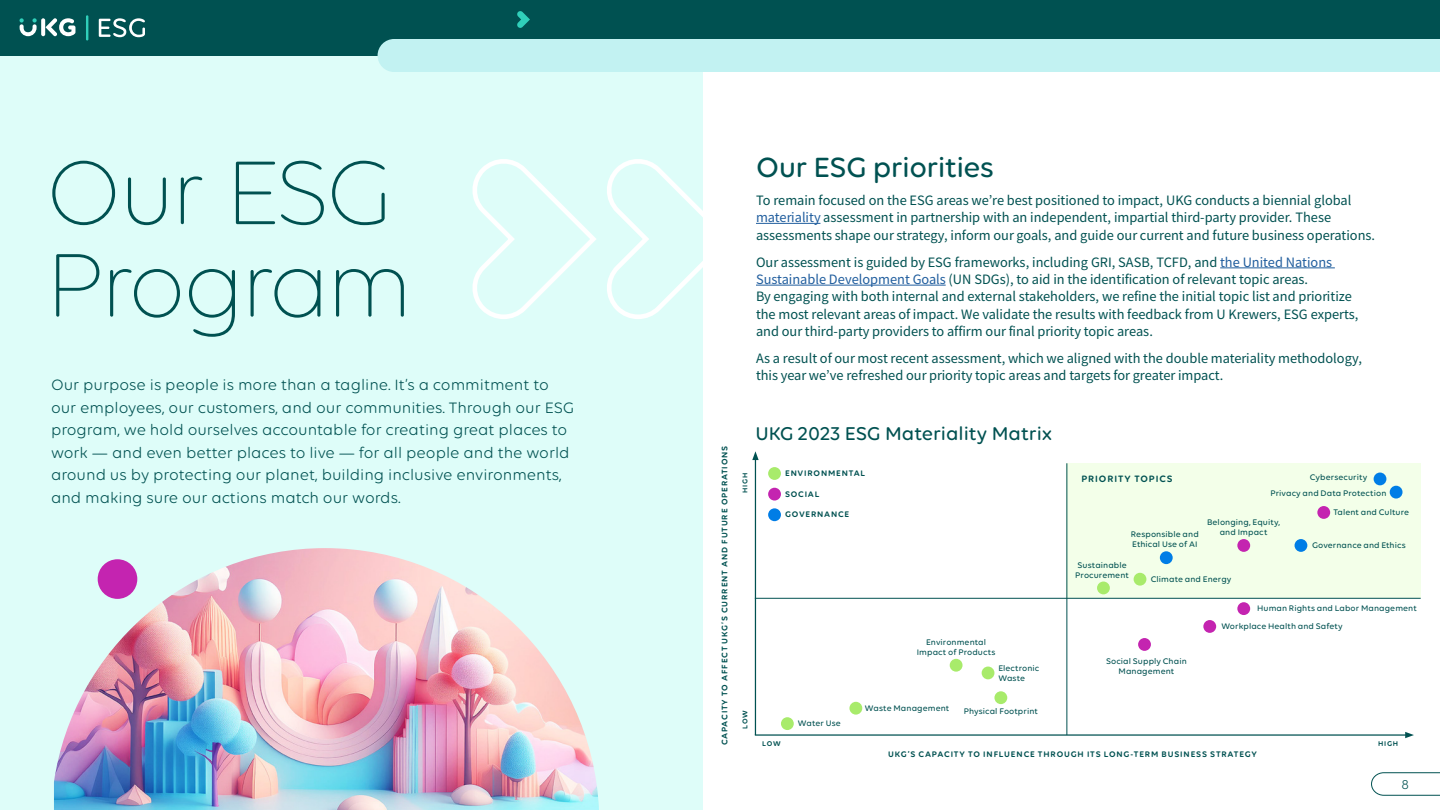
<style>
.page{position:relative;width:1440px;height:810px;background:#fff}
.page>*{position:absolute;margin:0;border:0;box-sizing:border-box;transform-origin:0 0}
.t1{font:300 97.5px/92.5px "Volte Rounded";letter-spacing:-.06em;color:#005151}
.t2{font:500 30px "Volte Rounded";letter-spacing:-.015em;color:#005151}
.t3{font:500 20px "Volte Rounded";color:#005151}
.t4{font:16.25px/22.5px "Volte Rounded";color:#005151}
.t5{font:14.38px/17.2px "Source Sans Variable";color:#005151}
.t6{font:13.75px "Volte Rounded";color:#005151}
.t7{font:600 10px "Volte Rounded";letter-spacing:.095em;color:#005151}
.t8{font:500 8.75px/10px "Volte Rounded";letter-spacing:.01em;color:#005151}
.t9{font:600 8.75px "Volte Rounded";letter-spacing:.095em;color:#005151}
.t10{font:600 7.5px "Volte Rounded";letter-spacing:.1em;color:#005151}
.s1{color:#215e9e}
</style>
<div class="page">
<div style="left:0;top:55px;width:703px;height:755px;background:#defdf9"></div>
<hr style="left:756px;top:223px;width:64px;height:1px;background:#215e9e">
<hr style="left:1220px;top:268px;width:115px;height:1px;background:#215e9e">
<hr style="left:756px;top:285px;width:190px;height:1px;background:#215e9e">
<img style="left:54px;top:548px;width:545px;height:262px">
<svg style="left:472px;top:159px;width:231px;height:160px"></svg>
<div style="left:98px;top:559px;width:39px;height:40px;background:#c424b0;border-radius:50%"></div>
<div style="left:1066px;top:463px;width:355px;height:135px;background:#f3ffe9"></div>
<hr style="left:755px;top:458px;width:1px;height:277px;background:#005151">
<svg style="left:752px;top:451px;width:7px;height:9px"></svg>
<hr style="left:755px;top:734px;width:652px;height:2px;background:#005151">
<svg style="left:1405px;top:732px;width:9px;height:6px"></svg>
<hr style="left:755px;top:598px;width:666px;height:1px;background:#005151">
<hr style="left:1067px;top:463px;width:1px;height:272px;background:#005151">
<div style="left:1237px;top:539px;width:13px;height:13px;background:#c424b0;border-radius:50%"></div>
<div style="left:1317px;top:506px;width:13px;height:13px;background:#c424b0;border-radius:50%"></div>
<div style="left:1237px;top:602px;width:13px;height:13px;background:#c424b0;border-radius:50%"></div>
<div style="left:1203px;top:620px;width:13px;height:13px;background:#c424b0;border-radius:50%"></div>
<div style="left:1138px;top:638px;width:13px;height:13px;background:#c424b0;border-radius:50%"></div>
<div style="left:994px;top:691px;width:13px;height:13px;background:#a8eb6b;border-radius:50%"></div>
<div style="left:1097px;top:582px;width:13px;height:12px;background:#a8eb6b;border-radius:50%"></div>
<div style="left:768px;top:467px;width:13px;height:13px;background:#a8eb6b;border-radius:50%"></div>
<div style="left:768px;top:488px;width:13px;height:13px;background:#c424b0;border-radius:50%"></div>
<div style="left:768px;top:508px;width:13px;height:13px;background:#007de6;border-radius:50%"></div>
<div style="left:1134px;top:573px;width:12px;height:13px;background:#a8eb6b;border-radius:50%"></div>
<div style="left:1160px;top:551px;width:13px;height:13px;background:#007de6;border-radius:50%"></div>
<div style="left:1295px;top:539px;width:12px;height:13px;background:#007de6;border-radius:50%"></div>
<div style="left:1374px;top:473px;width:12px;height:12px;background:#007de6;border-radius:50%"></div>
<div style="left:1390px;top:486px;width:13px;height:13px;background:#007de6;border-radius:50%"></div>
<div style="left:982px;top:667px;width:12px;height:12px;background:#a8eb6b;border-radius:50%"></div>
<div style="left:950px;top:659px;width:13px;height:13px;background:#a8eb6b;border-radius:50%"></div>
<div style="left:849px;top:702px;width:13px;height:13px;background:#a8eb6b;border-radius:50%"></div>
<div style="left:781px;top:717px;width:13px;height:13px;background:#a8eb6b;border-radius:50%"></div>
<div style="left:0;top:0;width:1440px;height:56px;background:#005151"></div>
<div style="left:378px;top:39px;width:1062px;height:33px;background:#c2f2f2"></div>
<svg style="left:41px;top:18px;width:4px;height:18px"></svg>
<svg style="left:45px;top:18px;width:30px;height:18px"></svg>
<svg style="left:19px;top:18px;width:18px;height:18px"></svg>
<hr style="left:86px;top:15px;width:2px;height:25px;background:#30cfba">
<svg style="left:99px;top:18px;width:46px;height:19px"></svg>
<svg style="left:517px;top:11px;width:13px;height:17px"></svg>
<svg style="left:1371px;top:772px;width:69px;height:24px"></svg>
<h1 class="t1" style="left:45px;top:144px;width:370px">Our ESG<br>Program</h1>
<p class="t4" style="left:51px;top:373px;width:525px">Our purpose is people is more than a tagline. It’s a commitment to our employees, our customers, and our communities. Through our ESG program, we hold ourselves accountable for creating great places to work — and even better places to live — for all people and the world around us by protecting our planet, building inclusive environments, and making sure our actions match our words.</p>
<h2 class="t2" style="left:756px;top:149px;width:239px">Our ESG priorities</h2>
<p class="t5" style="left:756px;top:192px;width:621px">To remain focused on the ESG areas we’re best positioned to impact, UKG conducts a biennial global <span class="s1">materiality</span> assessment in partnership with an independent, impartial third-party provider. These assessments shape our strategy, inform our goals, and guide our current and future business operations.</p>
<p class="t5" style="left:756px;top:254px;width:604px">Our assessment is guided by ESG frameworks, including GRI, SASB, TCFD, and <span class="s1">the United Nations Sustainable Development Goals</span> (UN SDGs), to aid in the identification of relevant topic areas.<br>By engaging with both internal and external stakeholders, we refine the initial topic list and prioritize the most relevant areas of impact. We validate the results with feedback from U Krewers, ESG experts, and our third-party providers to affirm our final priority topic areas.</p>
<p class="t5" style="left:756px;top:350px;width:607px">As a result of our most recent assessment, which we aligned with the double materiality methodology, this year we’ve refreshed our priority topic areas and targets for greater impact.</p>
<p class="t9" style="left:720px;top:745px;width:301px;rotate:-90deg">CAPACITY TO AFFECT UKG’S CURRENT AND FUTURE OPERATIONS</p>
<h3 class="t3" style="left:755px;top:422px;width:298px">UKG 2023 ESG Materiality Matrix</h3>
<p class="t10" style="left:741px;top:493px;width:22px;rotate:-90deg">HIGH</p>
<p class="t10" style="left:741px;top:729px;width:20px;rotate:-90deg">LOW</p>
<p class="t9" style="left:785px;top:468px;width:82px">ENVIRONMENTAL</p>
<p class="t9" style="left:785px;top:489px;width:36px">SOCIAL</p>
<p class="t9" style="left:785px;top:509px;width:66px">GOVERNANCE</p>
<p class="t10" style="left:762px;top:739px;width:20px">LOW</p>
<p class="t8" style="left:798px;top:718px;width:44px">Water Use</p>
<p class="t8" style="left:917px;top:637px;width:80px;text-align:center">Environmental<br>Impact of Products</p>
<p class="t8" style="left:998px;top:663px;width:42px">Electronic<br>Waste</p>
<p class="t8" style="left:865px;top:703px;width:86px">Waste Management</p>
<p class="t8" style="left:964px;top:705px;width:76px">Physical Footprint</p>
<p class="t7" style="left:1081px;top:473px;width:93px">PRIORITY TOPICS</p>
<p class="t8" style="left:1131px;top:529px;width:69px">Responsible and<br>Ethical Use of AI</p>
<p class="t8" style="left:1310px;top:472px;width:59px">Cybersecurity</p>
<p class="t8" style="left:1270px;top:488px;width:117px">Privacy and Data Protection</p>
<p class="t8" style="left:1207px;top:517px;width:75px;text-align:center">Belonging, Equity, and Impact</p>
<p class="t8" style="left:1333px;top:507px;width:77px">Talent and Culture</p>
<p class="t8" style="left:1312px;top:540px;width:95px">Governance and Ethics</p>
<p class="t8" style="left:1075px;top:560px;width:55px">Sustainable<br>Procurement</p>
<p class="t8" style="left:1151px;top:574px;width:82px">Climate and Energy</p>
<p class="t8" style="left:1257px;top:603px;width:161px">Human Rights and Labor Management</p>
<p class="t8" style="left:1221px;top:621px;width:123px">Workplace Health and Safety</p>
<p class="t8" style="left:1106px;top:656px;width:82px;text-align:center">Social Supply Chain<br>Management</p>
<p class="t10" style="left:1378px;top:739px;width:22px">HIGH</p>
<p class="t9" style="left:888px;top:749px;width:370px">UKG’S CAPACITY TO INFLUENCE THROUGH ITS LONG-TERM BUSINESS STRATEGY</p>
<p class="t6" style="left:1402px;top:776px;width:9px">8</p>
</div>
